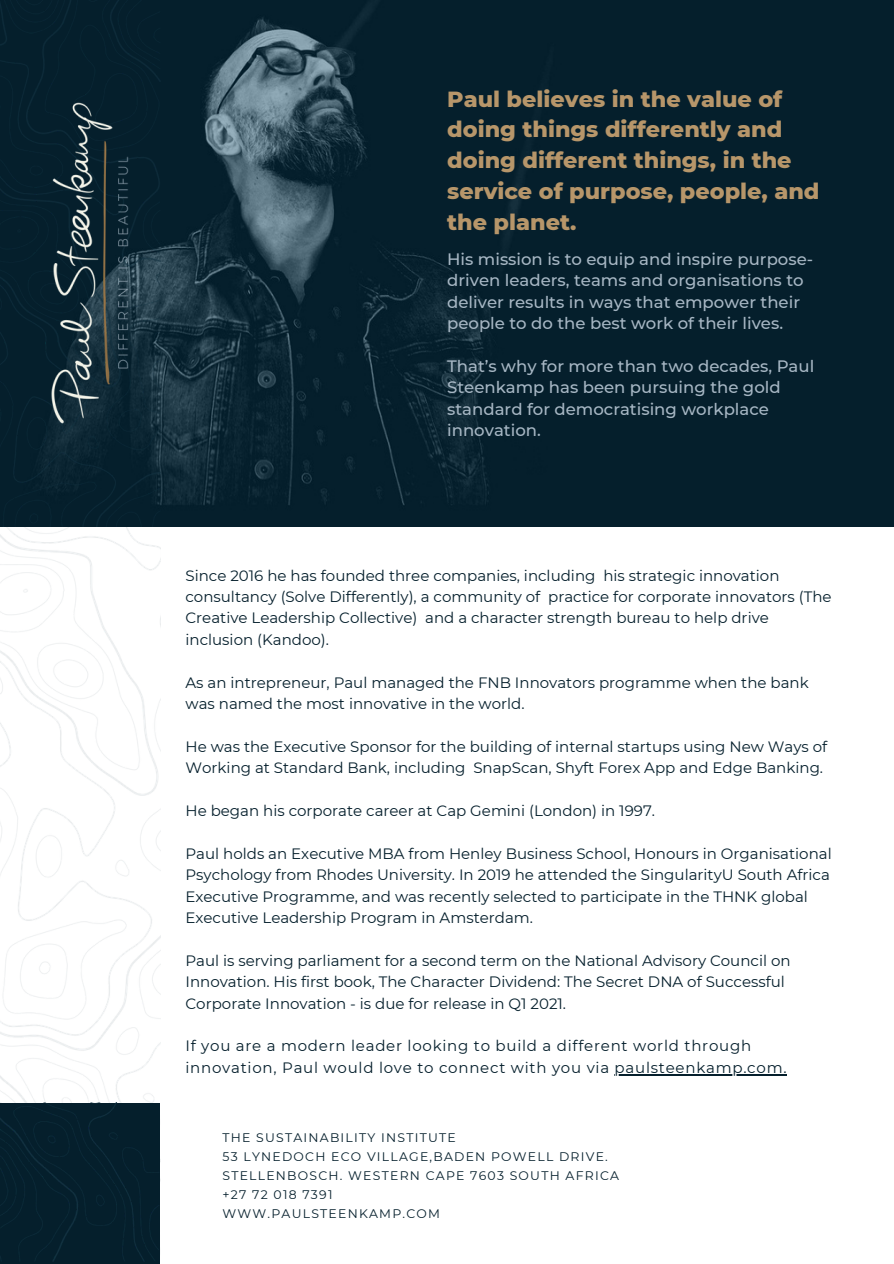
<style>
.page{position:relative;width:894px;height:1264px;background:#fff}
.page>*{position:absolute;margin:0;border:0;box-sizing:border-box;transform-origin:0 0}
.t1{font:800 22.35px/30.9px "Montserrat";color:#b7966a}
.t2{font:500 16.5px/21.5px "Montserrat";color:#a7b7c4}
.t3{font:15px/21.5px "Montserrat";color:#051f2c}
.t4{font:15px/21.5px "Montserrat";letter-spacing:.05em;color:#051f2c}
.t5{font:12.45px/19.2px "Montserrat";letter-spacing:.1em;color:#051f2c}
</style>
<div class="page">
<img style="left:0;top:526px;width:161px;height:655px">
<div style="left:1px;top:1102px;width:159px;height:159px;background:#051f2c"></div>
<hr style="left:614px;top:1073px;width:173px;height:2px;background:#051f2c">
<img style="left:161px;top:0;width:732px;height:526px">
<img style="left:0;top:0;width:161px;height:526px">
<img style="left:46px;top:94px;width:87px;height:338px">
<h1 class="t1" style="left:447px;top:83px;width:374px">Paul believes in the value of doing things differently and doing different things, in the service of purpose, people, and the planet.</h1>
<p class="t2" style="left:447px;top:248px;width:367px">His mission is to equip and inspire purpose&shy;driven leaders, teams and organisations to deliver results in ways that empower their people to do the best work of their lives.</p>
<p class="t2" style="left:447px;top:355px;width:368px">That’s why for more than two decades, Paul<br>Steenkamp has been pursuing the gold standard for democratising workplace innovation.</p>
<p class="t3" style="left:185px;top:564px;width:647px">Since 2016 he has founded three companies, including his strategic innovation consultancy (Solve Differently), a community of practice for corporate innovators (The Creative Leadership Collective) and a character strength bureau to help drive inclusion (Kandoo).</p>
<p class="t3" style="left:185px;top:671px;width:624px">As an intrepreneur, Paul managed the FNB Innovators programme when the bank was named the most innovative in the world.</p>
<p class="t3" style="left:185px;top:735px;width:643px">He was the Executive Sponsor for the building of internal startups using New Ways of<br>Working at Standard Bank, including SnapScan, Shyft Forex App and Edge Banking.</p>
<p class="t3" style="left:185px;top:800px;width:471px">He began his corporate career at Cap Gemini (London) in 1997.</p>
<p class="t3" style="left:185px;top:842px;width:647px">Paul holds an Executive MBA from Henley Business School, Honours in Organisational Psychology from Rhodes University. In 2019 he attended the SingularityU South Africa Executive Programme, and was recently selected to participate in the THNK global Executive Leadership Program in Amsterdam.</p>
<p class="t3" style="left:185px;top:949px;width:606px">Paul is serving parliament for a second term on the National Advisory Council on<br>Innovation. His first book, The Character Dividend: The Secret DNA of Successful<br>Corporate Innovation - is due for release in Q1 2021.</p>
<p class="t4" style="left:185px;top:1035px;width:602px">If you are a modern leader looking to build a different world through innovation, Paul would love to connect with you via paulsteenkamp.com.</p>
<p class="t5" style="left:222px;top:1127px;width:398px">THE SUSTAINABILITY INSTITUTE<br>53 LYNEDOCH ECO VILLAGE,BADEN POWELL DRIVE.<br>STELLENBOSCH. WESTERN CAPE 7603 SOUTH AFRICA +27 72 018 7391<br>WWW.PAULSTEENKAMP.COM</p>
</div>
